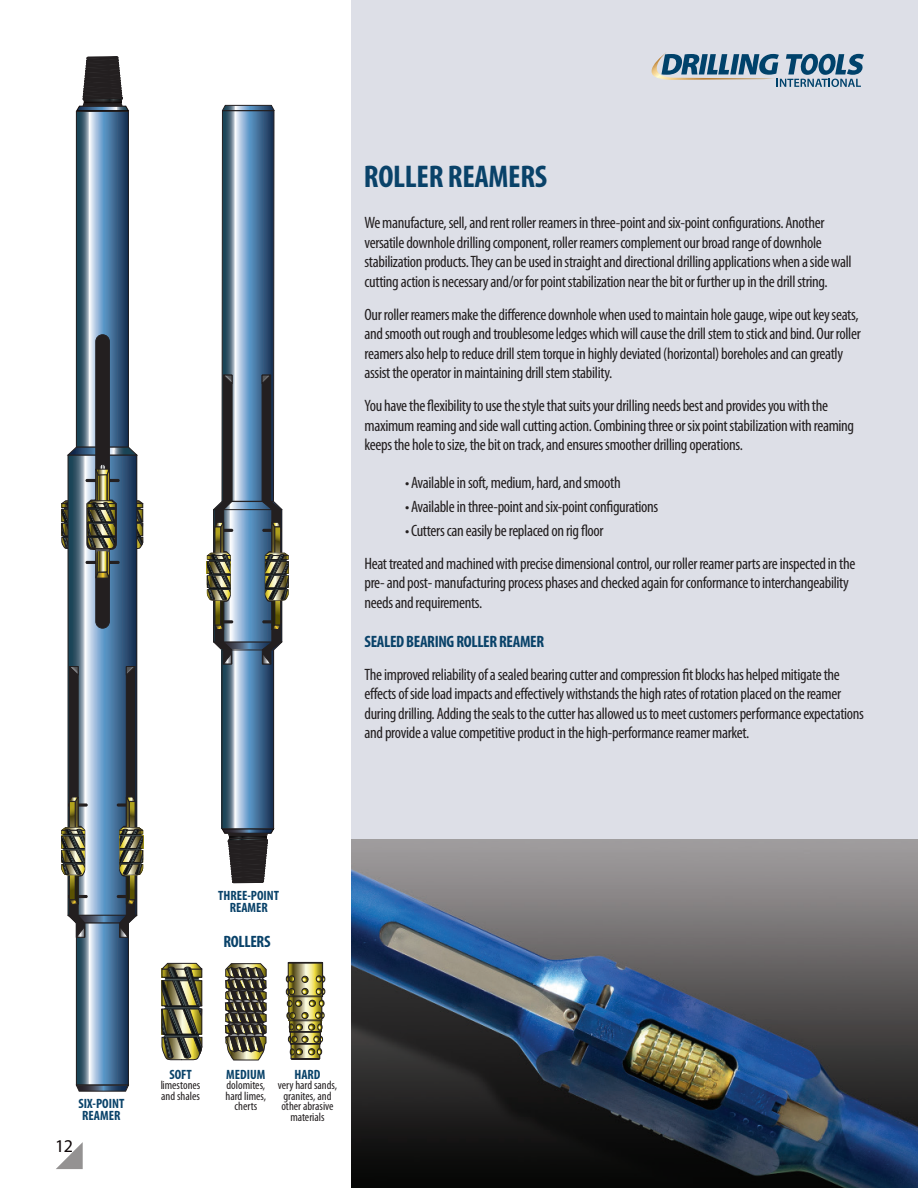
<style>
.page{position:relative;width:918px;height:1188px;background:#fff}
.page>*{position:absolute;margin:0;border:0;box-sizing:border-box;transform-origin:0 0}
.t1{font:700 condensed 31.5px "Myriad Pro";letter-spacing:-.01em;color:#094269}
.t2{font:18px "Myriad Pro";color:#0e0607}
.t3{font:condensed 16.5px/19.5px "Myriad Pro";letter-spacing:-.02em;color:#231f20}
.t4{font:700 condensed 16.5px "Myriad Pro";letter-spacing:-.02em;color:#094269}
.t5{font:700 condensed 13.5px "Myriad Pro";color:#094269}
.t6{font:condensed 12px/10.5px "Myriad Pro";color:#231f20;text-align:center}
</style>
<div class="page">
<svg style="left:56px;top:1142px;width:27px;height:27px"></svg>
<div style="left:351px;top:0;width:567px;height:1188px;background:#dddfe7"></div>
<svg style="left:651px;top:52px;width:213px;height:35px"></svg>
<img style="left:351px;top:839px;width:567px;height:349px">
<svg style="left:70px;top:629px;width:65px;height:37px;background:#6184a3"></svg>
<svg style="left:78px;top:938px;width:49px;height:145px;background:#6184a3"></svg>
<div style="left:76px;top:923px;width:53px;height:162px;border:1px solid #231f20"></div>
<svg style="left:78px;top:113px;width:49px;height:221px;background:#6184a3"></svg>
<div style="left:76px;top:111px;width:53px;height:337px;border:1px solid #231f20"></div>
<svg style="left:76px;top:56px;width:53px;height:55px"></svg>
<svg style="left:75px;top:1085px;width:54px;height:7px"></svg>
<svg style="left:61px;top:334px;width:82px;height:295px"></svg>
<svg style="left:61px;top:666px;width:82px;height:272px;background:#778895"></svg>
<svg style="left:222px;top:829px;width:52px;height:54px"></svg>
<svg style="left:224px;top:665px;width:48px;height:162px;background:#6285a4"></svg>
<div style="left:222px;top:650px;width:52px;height:179px;border:1px solid #231f20"></div>
<svg style="left:207px;top:105px;width:82px;height:560px"></svg>
<svg style="left:161px;top:963px;width:41px;height:97px;background:#6d6a49"></svg>
<svg style="left:225px;top:963px;width:42px;height:97px;background:#65604d"></svg>
<svg style="left:290px;top:965px;width:31px;height:23px"></svg>
<div style="left:288px;top:963px;width:35px;height:33px;border:1px solid #231f20"></div>
<svg style="left:288px;top:962px;width:35px;height:1px"></svg>
<svg style="left:302px;top:976px;width:6px;height:6px"></svg>
<div style="left:302px;top:976px;width:6px;height:7px;border:1px solid #231f20;border-radius:50%"></div>
<svg style="left:316px;top:976px;width:9px;height:6px"></svg>
<svg style="left:286px;top:976px;width:9px;height:6px"></svg>
<svg style="left:286px;top:988px;width:39px;height:72px;background:#948e5f"></svg>
<div style="left:296px;top:1000px;width:6px;height:7px;border:1px solid #231f20;border-radius:50%"></div>
<p class="t1" style="left:364px;top:157px;width:185px">ROLLER REAMERS</p>
<p class="t3" style="left:364px;top:213px;width:489px">We manufacture, sell, and rent roller reamers in three-point and six-point configurations. Another versatile downhole drilling component, roller reamers complement our broad range of downhole stabilization products. They can be used in straight and directional drilling applications when a side wall cutting action is necessary and/or for point stabilization near the bit or further up in the drill string.</p>
<p class="t3" style="left:364px;top:304px;width:498px">Our roller reamers make the difference downhole when used to maintain hole gauge, wipe out key seats, and smooth out rough and troublesome ledges which will cause the drill stem to stick and bind. Our roller reamers also help to reduce drill stem torque in highly deviated (horizontal) boreholes and can greatly assist the operator in maintaining drill stem stability.</p>
<p class="t3" style="left:364px;top:396px;width:491px">You have the flexibility to use the style that suits your drilling needs best and provides you with the maximum reaming and side wall cutting action. Combining three or six point stabilization with reaming keeps the hole to size, the bit on track, and ensures smoother drilling operations.</p>
<p class="t3" style="left:405px;top:472px;width:217px">• Available in soft, medium, hard, and smooth</p>
<p class="t3" style="left:405px;top:496px;width:255px">• Available in three-point and six-point configurations</p>
<p class="t3" style="left:405px;top:520px;width:200px">• Cutters can easily be replaced on rig floor</p>
<p class="t3" style="left:364px;top:553px;width:492px">Heat treated and machined with precise dimensional control, our roller reamer parts are inspected in the pre- and post- manufacturing process phases and checked again for conformance to interchangeability needs and requirements.</p>
<p class="t4" style="left:364px;top:631px;width:181px">SEALED BEARING ROLLER REAMER</p>
<p class="t3" style="left:364px;top:664px;width:501px">The improved reliability of a sealed bearing cutter and compression fit blocks has helped mitigate the effects of side load impacts and effectively withstands the high rates of rotation placed on the reamer during drilling. Adding the seals to the cutter has allowed us to meet customers performance expectations and provide a value competitive product in the high-performance reamer market.</p>
<p class="t5" style="left:218px;top:887px;width:63px">THREE-POINT</p>
<p class="t5" style="left:230px;top:899px;width:40px">REAMER</p>
<p class="t4" style="left:224px;top:931px;width:49px">ROLLERS</p>
<p class="t5" style="left:78px;top:1095px;width:47px">SIX-POINT</p>
<p class="t5" style="left:82px;top:1107px;width:40px">REAMER</p>
<p class="t2" style="left:55px;top:1135px;width:19px">12</p>
<p class="t5" style="left:169px;top:1066px;width:24px">SOFT</p>
<p class="t6" style="left:161px;top:1080px;width:41px">limestones</p>
<p class="t6" style="left:161px;top:1090px;width:40px">and shales</p>
<p class="t5" style="left:226px;top:1066px;width:41px">MEDIUM</p>
<p class="t6" style="left:226px;top:1080px;width:40px">dolomites,</p>
<p class="t6" style="left:226px;top:1090px;width:42px">hard limes,</p>
<p class="t6" style="left:235px;top:1101px;width:24px">cherts</p>
<p class="t5" style="left:294px;top:1066px;width:28px">HARD</p>
<p class="t6" style="left:278px;top:1080px;width:61px">very hard sands, granites, and</p>
<p class="t6" style="left:281px;top:1101px;width:54px">other abrasive</p>
<p class="t6" style="left:290px;top:1111px;width:36px">materials</p>
</div>
